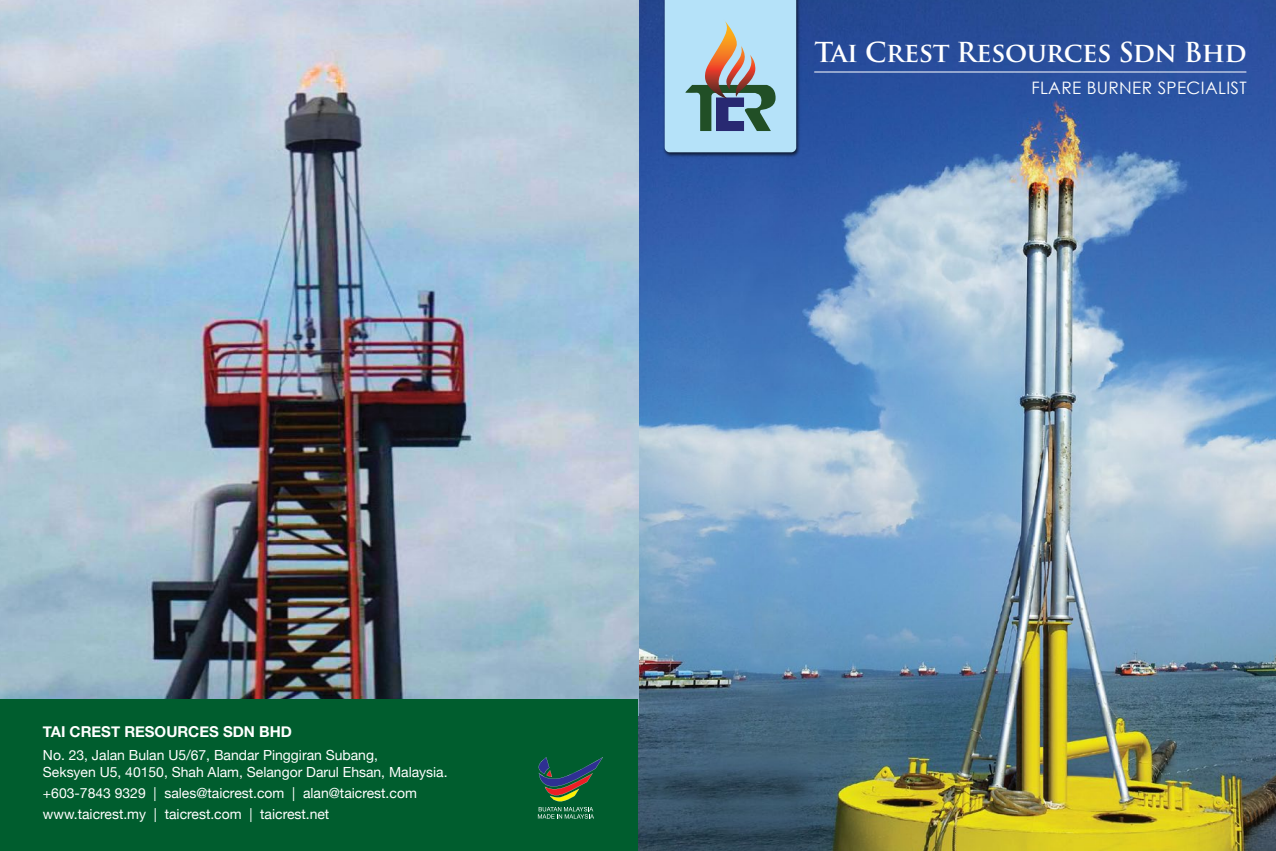
<style>
.page{position:relative;width:1276px;height:851px;background:#fff}
.page>*{position:absolute;margin:0;border:0;box-sizing:border-box;transform-origin:0 0}
.t1{font:700 26.8px "Trajan Pro";letter-spacing:-.02em;color:#fff}
.t2{font:17.1px "Century Gothic";letter-spacing:.02em;color:#fff}
.t3{font:700 15px "Helvetica Neue";color:#fff}
.t4{font:13.9px/16.7px "Helvetica Neue";color:#fff}
</style>
<div class="page">
<img style="left:638px;top:0;width:638px;height:850px">
<img style="left:661px;top:0;width:141px;height:158px">
<svg style="left:664px;top:0;width:132px;height:152px;background:#a5c6d5"></svg>
<hr style="left:814px;top:72px;width:432px;height:1px;background:#fff">
<img style="left:0;top:0;width:638px;height:698px">
<div style="left:0;top:698px;width:638px;height:152px;background:#005d2e"></div>
<svg style="left:538px;top:757px;width:65px;height:61px"></svg>
<p class="t3" style="left:43px;top:719px;width:250px">TAI CREST RESOURCES SDN BHD</p>
<p class="t4" style="left:43px;top:747px;width:406px">No. 23, Jalan Bulan U5/67, Bandar Pinggiran Subang,<br>Seksyen U5, 40150, Shah Alam, Selangor Darul Ehsan, Malaysia.</p>
<p class="t4" style="left:43px;top:783px;width:375px;line-height:21px">+603-7843 9329 | sales@taicrest.com | alan@taicrest.com www.taicrest.my | taicrest.com | taicrest.net</p>
<h1 class="t1" style="left:814px;top:36px;width:434px">Tai Crest Resources Sdn Bhd</h1>
<p class="t2" style="left:1031px;top:78px;width:217px">FLARE BURNER SPECIALIST</p>
</div>
